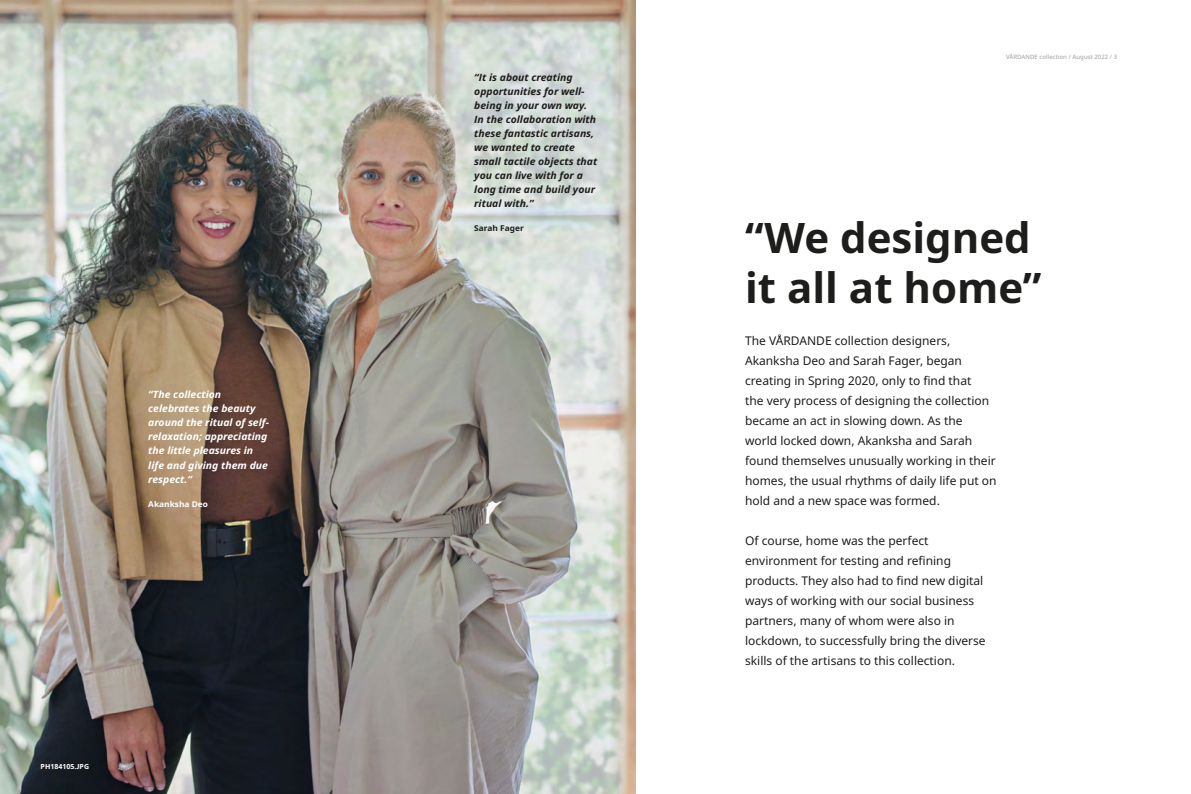
<style>
.page{position:relative;width:1191px;height:794px;background:#fff}
.page>*{position:absolute;margin:0;border:0;box-sizing:border-box;transform-origin:0 0}
.t1{font:700 42px/50.4px "Noto IKEA Latin";color:#1d1d1b}
.t2{font:12px/20px "Noto IKEA Latin";color:#1d1d1b}
.t3{font:italic 700 10px/14px "Noto IKEA Latin";color:#1d1d1b;scale:1.04 1}
.t4{font:italic 700 10px/14px "Noto IKEA Latin";color:#fff;scale:1.04 1}
.t5{font:700 8px "Noto IKEA Latin";color:#fff;scale:1.04 1}
.t6{font:700 8px "Noto IKEA Latin";color:#1d1d1b;scale:1.04 1}
.t7{font:700 7px "Noto IKEA Latin";color:#fff}
.t8{font:6px "Noto IKEA Latin";letter-spacing:.01em;color:#9d9d9c}
</style>
<div class="page">
<img style="left:0;top:0;width:635px;height:794px">
<p class="t4" style="left:148px;top:388px;width:118px">“The collection celebrates the beauty around the ritual of self&shy;relaxation; appreciating the little pleasures in life and giving them due respect.“</p>
<p class="t5" style="left:148px;top:498px;width:59px">Akanksha Deo</p>
<p class="t7" style="left:41px;top:761px;width:50px">PH184105.jpg</p>
<p class="t3" style="left:474px;top:70px;width:120px">“It is about creating opportunities for well&shy;being in your own way.<br>In the collaboration with these fantastic artisans, we wanted to create small tactile objects that you can live with for a long time and build your ritual with.”</p>
<p class="t6" style="left:474px;top:222px;width:49px">Sarah Fager</p>
<p class="t8" style="left:1006px;top:53px;width:113px">VÅRDANDE collection / August 2022 / 3</p>
<h1 class="t1" style="left:745px;top:211px;width:298px">“We designed it all at home”</h1>
<p class="t2" style="left:745px;top:330px;width:253px">The VÅRDANDE collection designers, Akanksha Deo and Sarah Fager, began creating in Spring 2020, only to find that<br>the very process of designing the collection became an act in slowing down. As the world locked down, Akanksha and Sarah found themselves unusually working in their homes, the usual rhythms of daily life put on hold and a new space was formed.</p>
<p class="t2" style="left:745px;top:530px;width:242px">Of course, home was the perfect environment for testing and refining products. They also had to find new digital ways of working with our social business partners, many of whom were also in lockdown, to successfully bring the diverse skills of the artisans to this collection.</p>
</div>
